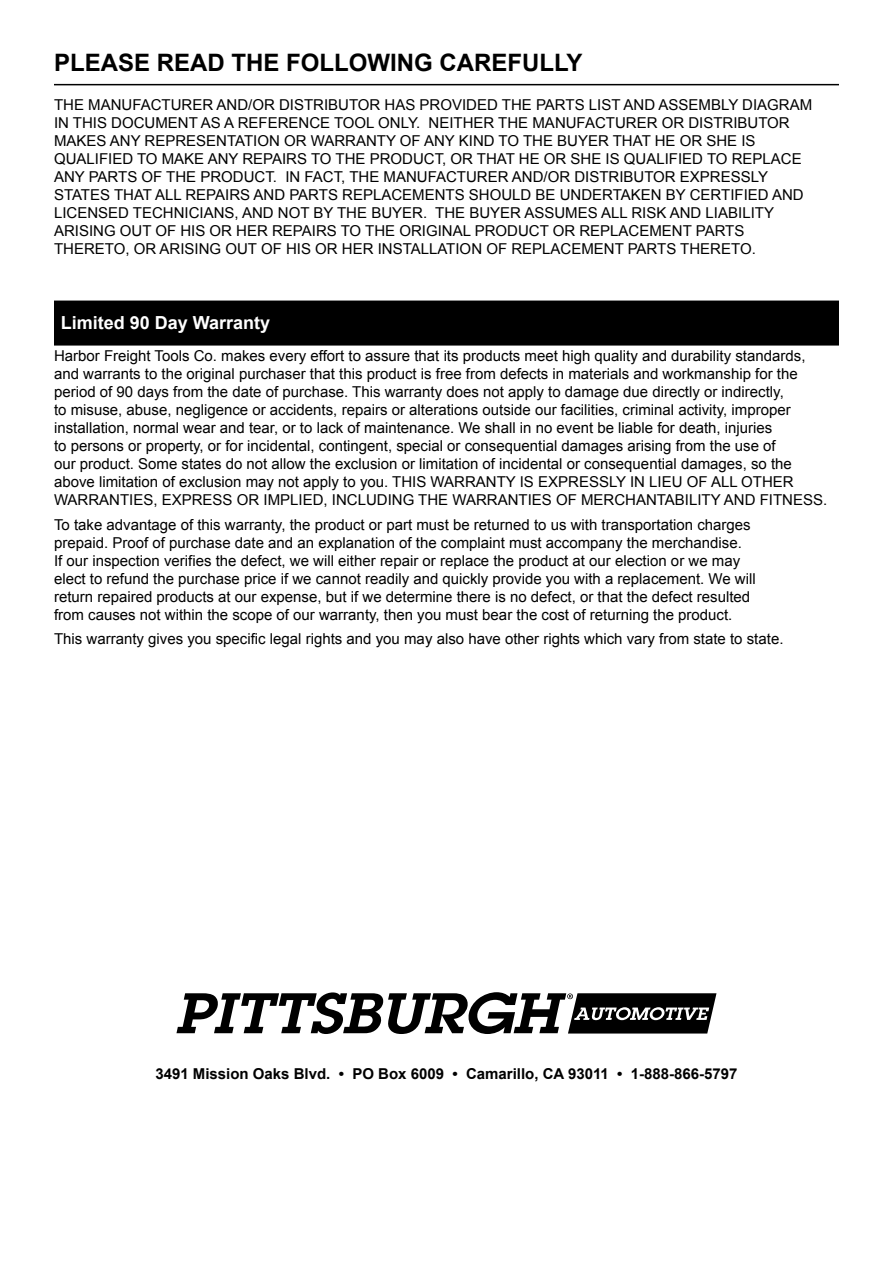
<style>
.page{position:relative;width:893px;height:1263px;background:#fff}
.page>*{position:absolute;margin:0;border:0;box-sizing:border-box;transform-origin:0 0}
.Header_0931{font:700 24px "Arial";color:#000}
.Section_Headers_0931{font:700 18px "Arial";color:#fff}
.Paragraph_0931{font:15px/18px "Arial";color:#000}
.t1{font:700 15px "Arial";color:#000}
</style>
<div class="page">
<svg style="left:176px;top:992px;width:540px;height:42px"></svg>
<hr style="left:54px;top:84px;width:785px;height:1px;background:#000">
<div style="left:54px;top:301px;width:785px;height:45px;background:#000"></div>
<p class="Header_0931" style="left:54px;top:47px;width:530px">PLEASE READ THE FOLLOWING CAREFULLY</p>
<p class="Paragraph_0931" style="left:54px;top:96px;width:760px">THE MANUFACTURER AND/OR DISTRIBUTOR HAS PROVIDED THE PARTS LIST AND ASSEMBLY DIAGRAM IN THIS DOCUMENT AS A REFERENCE TOOL ONLY. NEITHER THE MANUFACTURER OR DISTRIBUTOR MAKES ANY REPRESENTATION OR WARRANTY OF ANY KIND TO THE BUYER THAT HE OR SHE IS QUALIFIED TO MAKE ANY REPAIRS TO THE PRODUCT, OR THAT HE OR SHE IS QUALIFIED TO REPLACE ANY PARTS OF THE PRODUCT. IN FACT, THE MANUFACTURER AND/OR DISTRIBUTOR EXPRESSLY STATES THAT ALL REPAIRS AND PARTS REPLACEMENTS SHOULD BE UNDERTAKEN BY CERTIFIED AND LICENSED TECHNICIANS, AND NOT BY THE BUYER. THE BUYER ASSUMES ALL RISK AND LIABILITY ARISING OUT OF HIS OR HER REPAIRS TO THE ORIGINAL PRODUCT OR REPLACEMENT PARTS THERETO, OR ARISING OUT OF HIS OR HER INSTALLATION OF REPLACEMENT PARTS THERETO.</p>
<p class="Section_Headers_0931" style="left:61px;top:311px;width:211px">Limited 90 Day Warranty</p>
<p class="Paragraph_0931" style="left:54px;top:347px;width:775px">Harbor Freight Tools Co. makes every effort to assure that its products meet high quality and durability standards, and warrants to the original purchaser that this product is free from defects in materials and workmanship for the period of 90 days from the date of purchase. This warranty does not apply to damage due directly or indirectly,<br>to misuse, abuse, negligence or accidents, repairs or alterations outside our facilities, criminal activity, improper installation, normal wear and tear, or to lack of maintenance. We shall in no event be liable for death, injuries<br>to persons or property, or for incidental, contingent, special or consequential damages arising from the use of<br>our product. Some states do not allow the exclusion or limitation of incidental or consequential damages, so the above limitation of exclusion may not apply to you. THIS WARRANTY IS EXPRESSLY IN LIEU OF ALL OTHER WARRANTIES, EXPRESS OR IMPLIED, INCLUDING THE WARRANTIES OF MERCHANTABILITY AND FITNESS.</p>
<p class="Paragraph_0931" style="left:54px;top:515px;width:703px">To take advantage of this warranty, the product or part must be returned to us with transportation charges prepaid. Proof of purchase date and an explanation of the complaint must accompany the merchandise.<br>If our inspection verifies the defect, we will either repair or replace the product at our election or we may elect to refund the purchase price if we cannot readily and quickly provide you with a replacement. We will return repaired products at our expense, but if we determine there is no defect, or that the defect resulted from causes not within the scope of our warranty, then you must bear the cost of returning the product.</p>
<p class="Paragraph_0931" style="left:54px;top:630px;width:731px">This warranty gives you specific legal rights and you may also have other rights which vary from state to state.</p>
<p class="t1" style="left:155px;top:1064px;width:584px">3491 Mission Oaks Blvd. • PO Box 6009 • Camarillo, CA 93011 • 1-888-866-5797</p>
</div>
